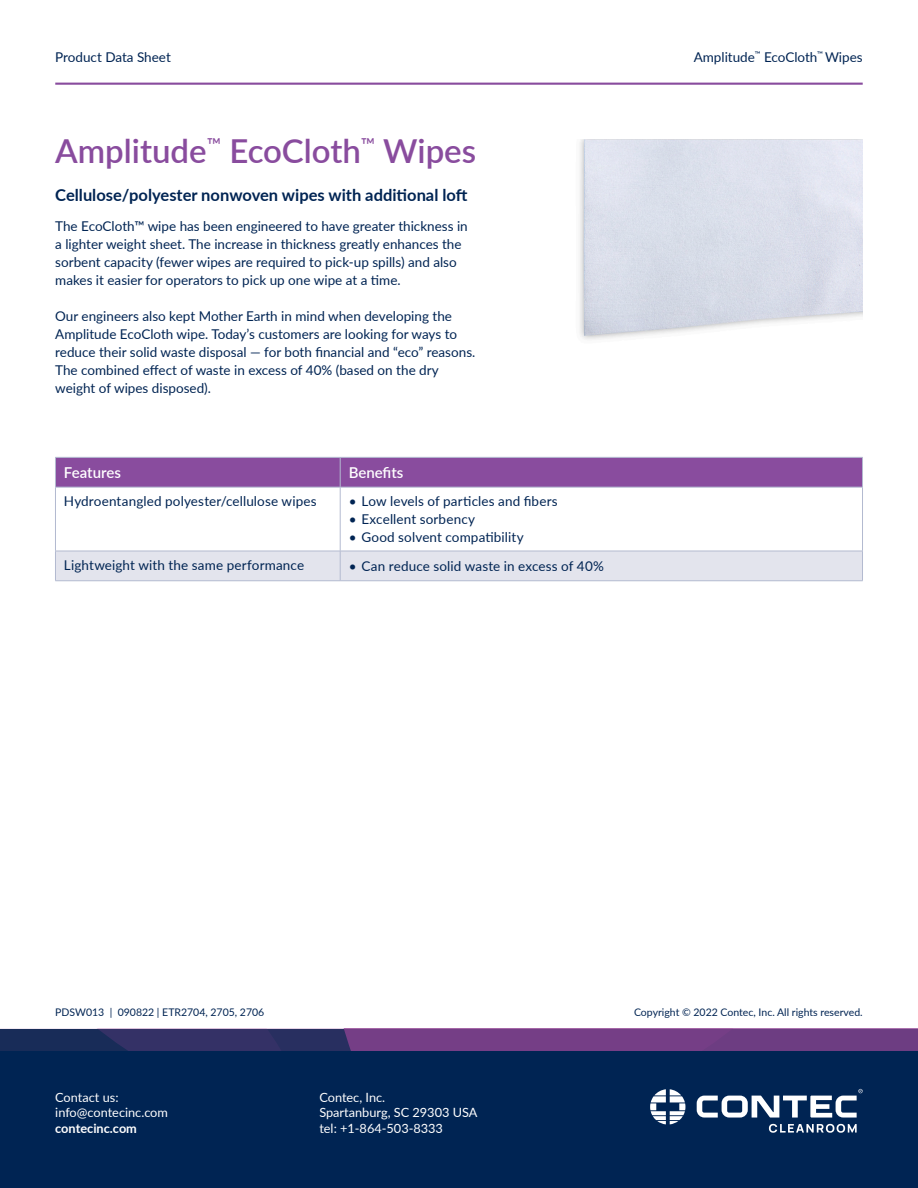
<style>
.page{position:relative;width:918px;height:1188px;background:#fff}
.page>*{position:absolute;margin:0;border:0;box-sizing:border-box;transform-origin:0 0}
.Main_heading{font:600 33px "Lato";color:#894c9e}
.Sub_heading{font:700 16.5px "Lato";color:#002453}
.Table_heading-white{font:600 15px "Lato";color:#fff}
.t1{font:13.5px/18px "Lato";color:#002453}
.t2{font:12.75px/15.3px "Lato";color:#fff}
.t3{font:700 12.75px "Lato";color:#fff}
.t4{font:10.5px "Lato";color:#002453}
</style>
<div class="page">
<div style="left:0;top:1039px;width:918px;height:149px;background:#002453"></div>
<svg style="left:769px;top:1124px;width:88px;height:9px"></svg>
<svg style="left:697px;top:1089px;width:166px;height:29px"></svg>
<svg style="left:650px;top:1089px;width:35px;height:35px"></svg>
<svg style="left:0;top:1029px;width:918px;height:21px;background:#563876"></svg>
<hr style="left:55px;top:83px;width:808px;height:2px;background:#894c9e">
<div style="left:56px;top:552px;width:806px;height:29px;background:#e3e4ed"></div>
<svg style="left:55px;top:457px;width:808px;height:30px;background:#8a51a0"></svg>
<hr style="left:55px;top:487px;width:285px;height:1px;background:#b3bad0">
<hr style="left:55px;top:487px;width:1px;height:64px;background:#b3bad0">
<hr style="left:340px;top:487px;width:523px;height:1px;background:#b3bad0">
<hr style="left:340px;top:487px;width:1px;height:64px;background:#b3bad0">
<hr style="left:862px;top:487px;width:1px;height:64px;background:#b3bad0">
<hr style="left:55px;top:551px;width:285px;height:1px;background:#b3bad0">
<hr style="left:55px;top:551px;width:1px;height:30px;background:#b3bad0">
<hr style="left:340px;top:551px;width:523px;height:1px;background:#b3bad0">
<hr style="left:340px;top:551px;width:1px;height:30px;background:#b3bad0">
<hr style="left:862px;top:551px;width:1px;height:30px;background:#b3bad0">
<hr style="left:55px;top:581px;width:285px;height:1px;background:#b3bad0">
<hr style="left:340px;top:581px;width:523px;height:1px;background:#b3bad0">
<img style="left:580px;top:140px;width:283px;height:200px">
<p class="t1" style="left:55px;top:47px;width:117px">Product Data Sheet</p>
<p class="Main_heading" style="left:55px;top:127px;width:422px">Amplitude<sup>™</sup> EcoCloth<sup>™</sup> Wipes</p>
<p class="Sub_heading" style="left:55px;top:182px;width:414px">Cellulose/polyester nonwoven wipes with additional loft</p>
<p class="t1" style="left:55px;top:217px;width:414px">The EcoCloth™ wipe has been engineered to have greater thickness in a lighter weight sheet. The increase in thickness greatly enhances the sorbent capacity (fewer wipes are required to pick-up spills) and also makes it easier for operators to pick up one wipe at a time.</p>
<p class="t1" style="left:55px;top:307px;width:422px">Our engineers also kept Mother Earth in mind when developing the Amplitude EcoCloth wipe. Today’s customers are looking for ways to reduce their solid waste disposal — for both financial and “eco” reasons.<br>The combined effect of waste in excess of 40% (based on the dry weight of wipes disposed).</p>
<p class="Table_heading-white" style="left:64px;top:462px;width:58px">Features</p>
<p class="Table_heading-white" style="left:349px;top:462px;width:56px">Benefits</p>
<p class="t1" style="left:64px;top:492px;width:254px">Hydroentangled polyester/cellulose wipes</p>
<p class="t1" style="left:349px;top:492px;width:211px">• Low levels of particles and fibers</p>
<p class="t1" style="left:349px;top:510px;width:128px">• Excellent sorbency</p>
<p class="t1" style="left:349px;top:528px;width:177px">• Good solvent compatibility</p>
<p class="t1" style="left:64px;top:556px;width:242px">Lightweight with the same performance</p>
<p class="t1" style="left:349px;top:557px;width:257px">• Can reduce solid waste in excess of 40%</p>
<p class="t1" style="left:694px;top:47px;width:170px">Amplitude<sup>™</sup> EcoCloth<sup>™</sup> Wipes</p>
<p class="t4" style="left:55px;top:1005px;width:211px">PDSW013 | 090822 | ETR2704, 2705, 2706</p>
<p class="t4" style="left:634px;top:1005px;width:230px">Copyright © 2022 Contec, Inc. All rights reserved.</p>
<p class="t2" style="left:55px;top:1089px;width:114px">Contact us: info@contecinc.com</p>
<p class="t3" style="left:55px;top:1119px;width:83px">contecinc.com</p>
<p class="t2" style="left:319px;top:1089px;width:160px">Contec, Inc.<br>Spartanburg, SC 29303 USA tel: +1-864-503-8333</p>
</div>
